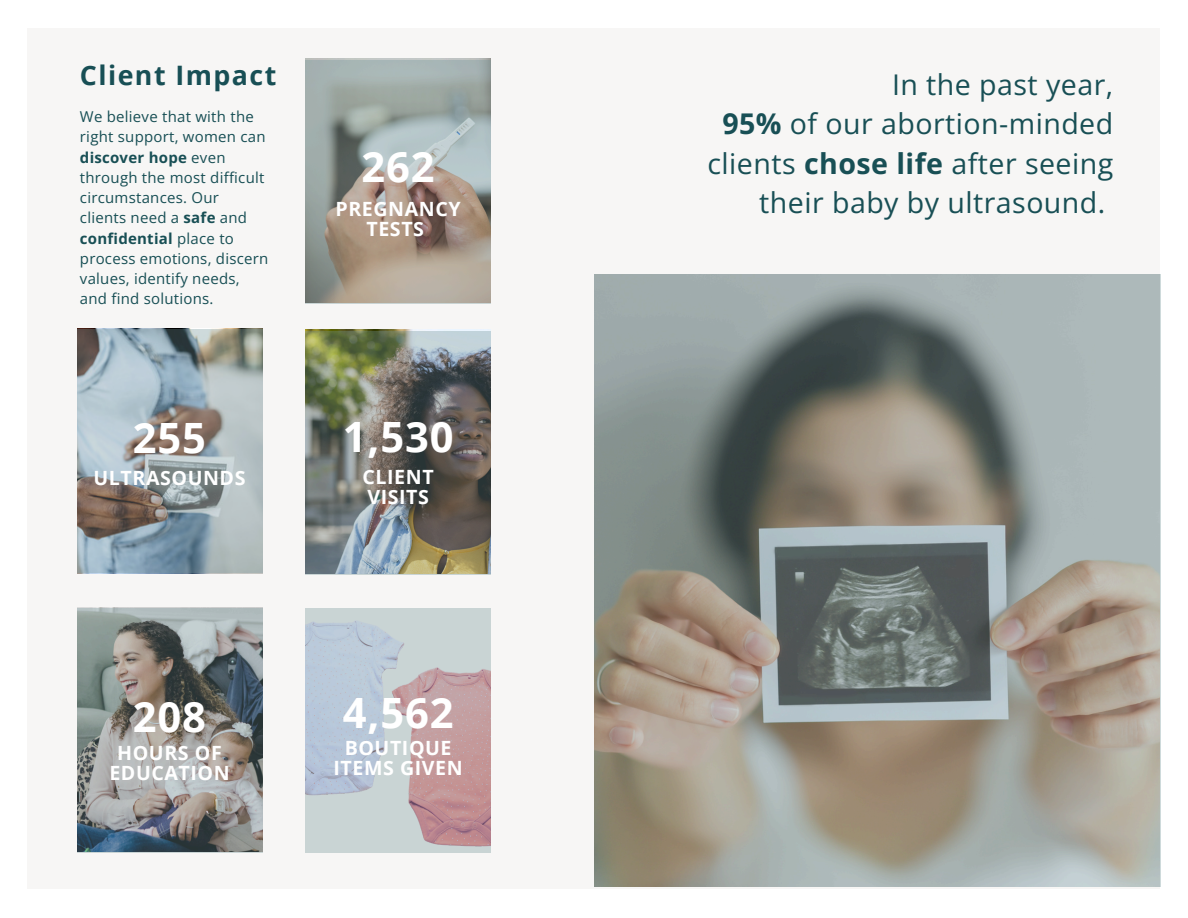
<style>
.page{position:relative;width:1188px;height:918px;background:#fff}
.page>*{position:absolute;margin:0;border:0;box-sizing:border-box;transform-origin:0 0}
.t1{font:700 41.7px "Open Sans";letter-spacing:.02em;color:#fff}
.t2{font:28.5px/39.3px "Open Sans";letter-spacing:.015em;color:#184f55;text-align:right}
.t3{font:700 26.85px "Open Sans";letter-spacing:.055em;color:#184f55}
.t4{font:700 19.65px/20.2px "Open Sans";letter-spacing:.03em;color:#fff;text-align:center}
.t5{font:15px/20.2px "Open Sans";letter-spacing:.015em;color:#184f55}
.s1{font-weight:700}
</style>
<div class="page">
<div style="left:28px;top:29px;width:1132px;height:860px;background:#f7f6f5"></div>
<svg style="left:306px;top:60px;width:185px;height:244px;background:#a1a098"></svg>
<svg style="left:77px;top:329px;width:185px;height:244px;background:#98a2a5"></svg>
<svg style="left:77px;top:609px;width:185px;height:244px;background:#858988"></svg>
<svg style="left:306px;top:608px;width:185px;height:244px;background:#c1bcc2"></svg>
<img style="left:306px;top:331px;width:185px;height:244px">
<svg style="left:594px;top:275px;width:566px;height:612px;background:#91938c"></svg>
<h3 class="t3" style="left:80px;top:57px;width:198px">Client Impact</h3>
<h4 class="t5" style="left:80px;top:106px;width:190px">We believe that with the right support, women can <span class="s1">discover hope</span> even through the most difficult circumstances. Our clients need a <span class="s1">safe</span> and <span class="s1">confidential</span> place to process emotions, discern values, identify needs, and find solutions.</h4>
<p class="t1" style="left:133px;top:409px;width:75px">255</p>
<p class="t4" style="left:94px;top:468px;width:154px">ULTRASOUNDS</p>
<h1 class="t1" style="left:362px;top:137px;width:75px">262</h1>
<h4 class="t4" style="left:336px;top:198px;width:127px">PREGNANCY<br>TESTS</h4>
<h5 class="t1" style="left:343px;top:407px;width:112px">1,530</h5>
<p class="t4" style="left:363px;top:466px;width:73px;text-align:left">CLIENT<br>VISITS</p>
<p class="t1" style="left:343px;top:683px;width:112px">4,562</p>
<h5 class="t1" style="left:133px;top:687px;width:75px">208</h5>
<p class="t4" style="left:109px;top:742px;width:122px">HOURS OF<br>EDUCATION</p>
<h4 class="t4" style="left:333px;top:737px;width:131px">BOUTIQUE<br>ITEMS GIVEN</h4>
<h1 class="t2" style="left:708px;top:64px;width:407px">In the past year,<br><span class="s1">95%</span> of our abortion-minded clients <span class="s1">chose life</span> after seeing their baby by ultrasound.</h1>
</div>
